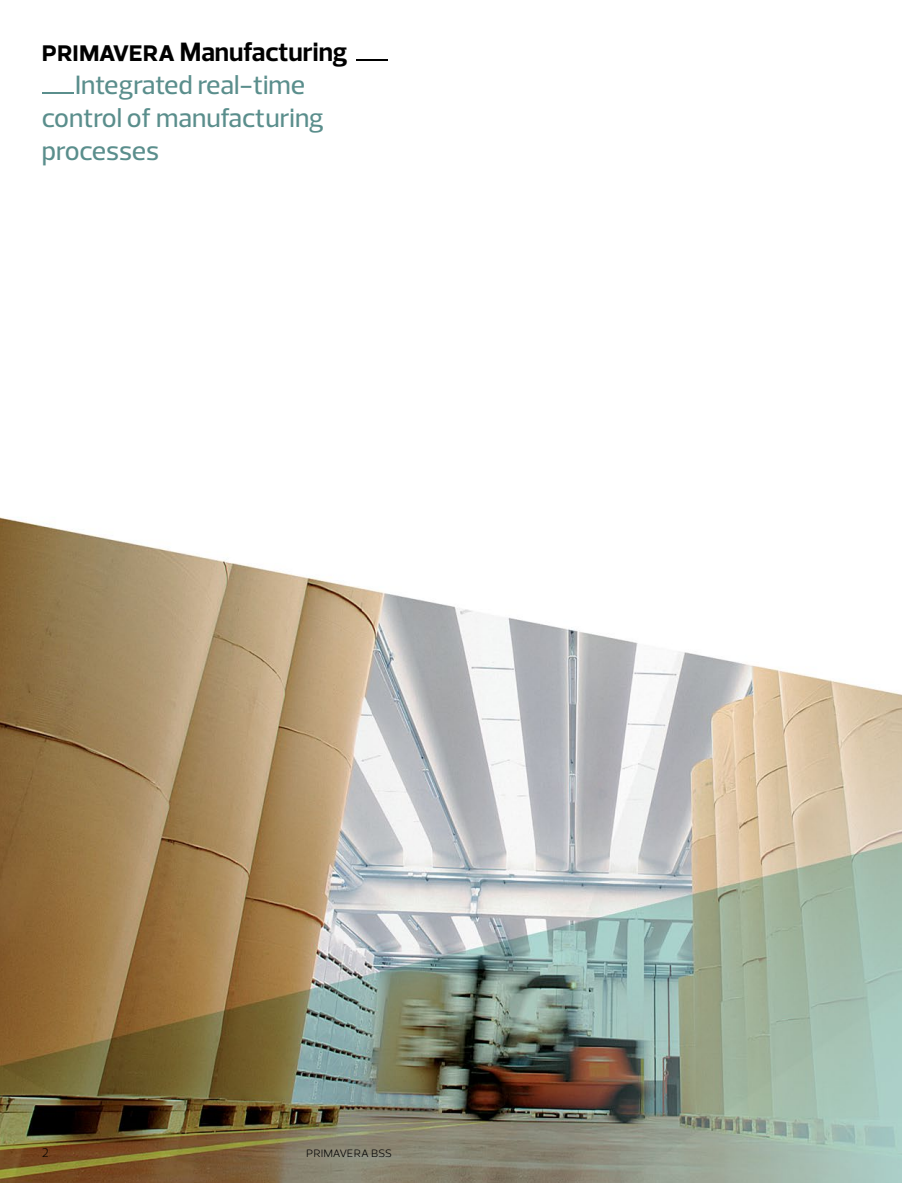
<style>
.page{position:relative;width:902px;height:1183px;background:#fff}
.page>*{position:absolute;margin:0;border:0;box-sizing:border-box;transform-origin:0 0}
.t1{font:500 27px/33px "Prelo";color:#5a8e8c}
.t2{font:700 27px "Prelo";color:#000}
.t3{font:300 12.75px "Prelo";letter-spacing:-.005em;color:#000}
</style>
<div class="page">
<img style="left:0;top:59px;width:901px;height:1123px">
<hr style="left:42px;top:92px;width:31px;height:2px;background:#5a8e8c">
<hr style="left:356px;top:59px;width:31px;height:2px;background:#000">
<p class="t2" style="left:42px;top:35px;width:307px">primavera Manufacturing</p>
<p class="t1" style="left:42px;top:68px;width:283px;text-indent:33px">Integrated real-time control of manufacturing processes</p>
<p class="t3" style="left:42px;top:1144px;width:9px">2</p>
<p class="t3" style="left:306px;top:1144px;width:87px">PRIMAVERA BSS</p>
</div>
